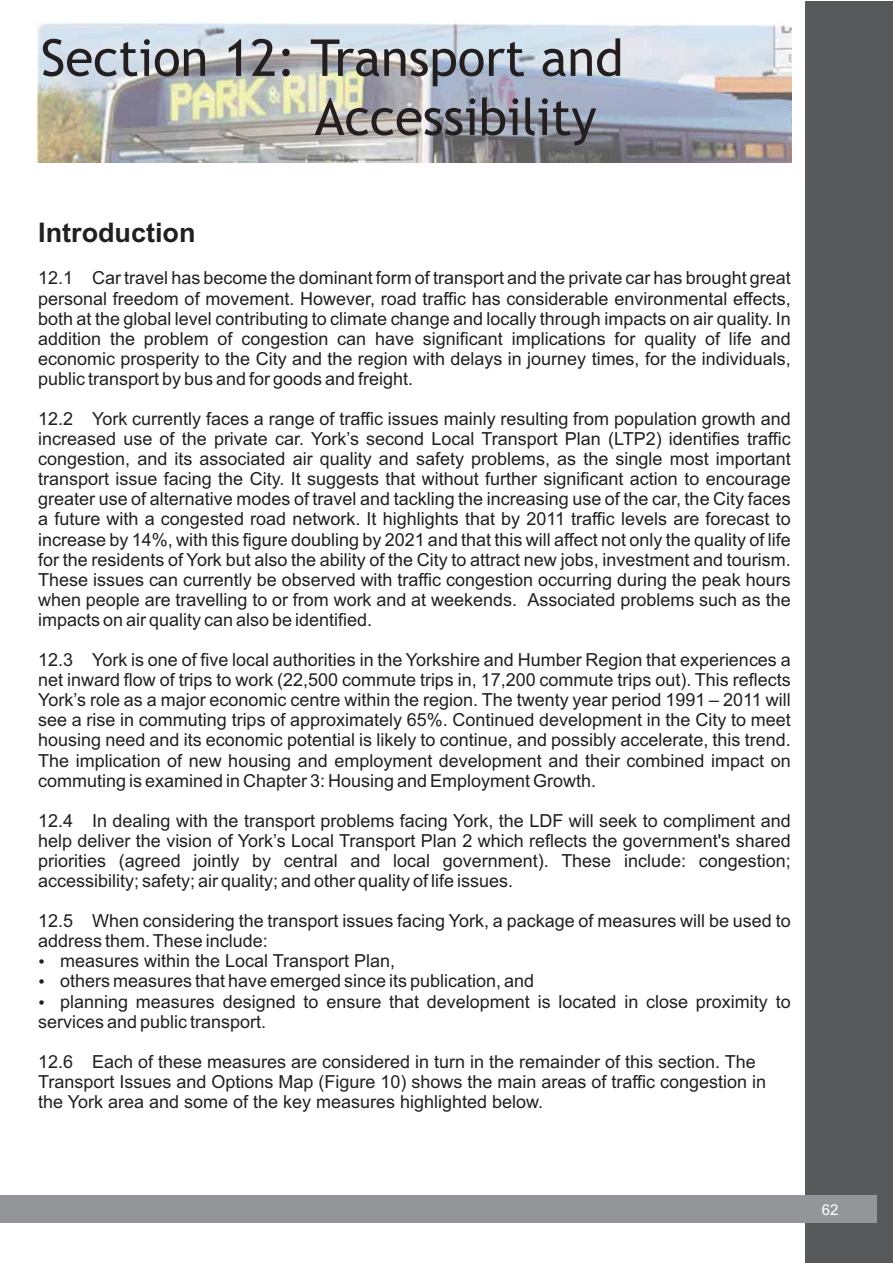
<style>
.page{position:relative;width:893px;height:1263px;background:#fff}
.page>*{position:absolute;margin:0;border:0;box-sizing:border-box;transform-origin:0 0}
.t1{font:51px/59.1px "Trebuchet MS";color:#231f20}
.t2{font:700 27px "Arial";color:#231f20}
.t3{font:18px/20.1px "Arial";color:#231f20;text-align:justify}
.t4{font:15px "Arial";color:#fff}
</style>
<div class="page">
<img style="left:37px;top:22px;width:754px;height:141px">
<div style="left:804px;top:1px;width:88px;height:1262px;background:#58595b"></div>
<div style="left:0;top:1195px;width:876px;height:27px;background:#939598"></div>
<p class="t1" style="left:314px;top:33px;width:310px;text-indent:-274px">Section 12: Transport and<br>Accessibility</p>
<p class="t2" style="left:38px;top:223px;width:159px">Introduction</p>
<p class="t3" style="left:38px;top:270px;width:754px">12.1 Car travel has become the dominant form of transport and the private car has brought great personal freedom of movement. However, road traffic has considerable environmental effects, both at the global level contributing to climate change and locally through impacts on air quality. In addition the problem of congestion can have significant implications for quality of life and economic prosperity to the City and the region with delays in journey times, for the individuals, public transport by bus and for goods and freight.</p>
<p class="t3" style="left:38px;top:410px;width:754px">12.2 York currently faces a range of traffic issues mainly resulting from population growth and increased use of the private car. York’s second Local Transport Plan (LTP2) identifies traffic congestion, and its associated air quality and safety problems, as the single most important transport issue facing the City. It suggests that without further significant action to encourage greater use of alternative modes of travel and tackling the increasing use of the car, the City faces a future with a congested road network. It highlights that by 2011 traffic levels are forecast to increase by 14%, with this figure doubling by 2021 and that this will affect not only the quality of life for the residents of York but also the ability of the City to attract new jobs, investment and tourism.<br>These issues can currently be observed with traffic congestion occurring during the peak hours when people are travelling to or from work and at weekends. Associated problems such as the impacts on air quality can also be identified.</p>
<p class="t3" style="left:38px;top:652px;width:754px">12.3 York is one of five local authorities in the Yorkshire and Humber Region that experiences a net inward flow of trips to work (22,500 commute trips in, 17,200 commute trips out). This reflects York’s role as a major economic centre within the region. The twenty year period 1991 – 2011 will see a rise in commuting trips of approximately 65%. Continued development in the City to meet housing need and its economic potential is likely to continue, and possibly accelerate, this trend.<br>The implication of new housing and employment development and their combined impact on commuting is examined in Chapter 3: Housing and Employment Growth.</p>
<p class="t3" style="left:38px;top:812px;width:754px">12.4 In dealing with the transport problems facing York, the LDF will seek to compliment and help deliver the vision of York’s Local Transport Plan 2 which reflects the government's shared priorities (agreed jointly by central and local government). These include: congestion; accessibility; safety; air quality; and other quality of life issues.</p>
<p class="t3" style="left:38px;top:913px;width:754px">12.5 When considering the transport issues facing York, a package of measures will be used to</p>
<p class="t3" style="left:38px;top:933px;width:231px">address them. These include:</p>
<p class="t3" style="left:60px;top:953px;width:336px">measures within the Local Transport Plan,</p>
<p class="t3" style="left:60px;top:973px;width:475px">others measures that have emerged since its publication, and</p>
<p class="t3" style="left:60px;top:993px;width:732px">planning measures designed to ensure that development is located in close proximity to</p>
<p class="t3" style="left:38px;top:1013px;width:229px">services and public transport.</p>
<p class="t3" style="left:38px;top:1053px;width:729px;text-align:left">12.6 Each of these measures are considered in turn in the remainder of this section. The<br>Transport Issues and Options Map (Figure 10) shows the main areas of traffic congestion in the York area and some of the key measures highlighted below.</p>
<p class="t4" style="left:821px;top:1204px;width:18px">62</p>
</div>
